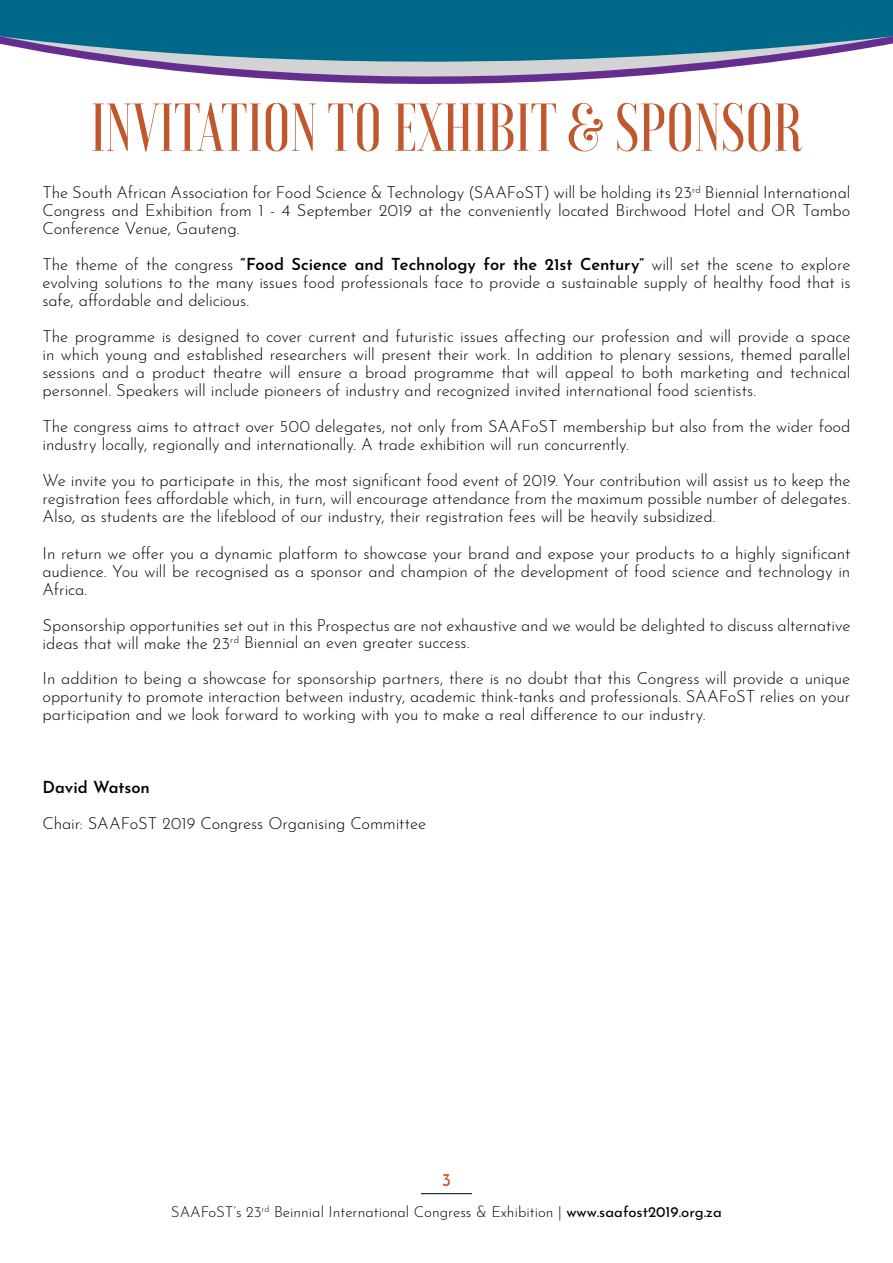
<style>
.page{position:relative;width:893px;height:1263px;background:#fff}
.page>*{position:absolute;margin:0;border:0;box-sizing:border-box;transform-origin:0 0}
.t1{font:500 67.5px "Voga";color:#c1572d}
.t2{font:18px "Josefin Sans";color:#c1572d}
.t3{font:300 16.5px/18px "Josefin Sans";letter-spacing:-.005em;color:#000;text-align:justify}
.t4{font:600 16.5px "Josefin Sans";color:#000}
.t5{font:300 15px "Josefin Sans";color:#000}
.s1{font-weight:600}
.s2{font-weight:400}
</style>
<div class="page">
<hr style="left:421px;top:1193px;width:51px;height:1px;background:#000">
<svg style="left:0;top:0;width:893px;height:84px;fill:#006889"></svg>
<h1 class="t1" style="left:91px;top:89px;width:713px">INVITATION TO EXHIBIT &amp; SPONSOR</h1>
<p class="t3" style="left:43px;top:182px;width:809px">The South African Association for Food Science &amp; Technology (SAAFoST) will be holding its 23<sup>rd</sup> Biennial International Congress and Exhibition from 1 - 4 September 2019 at the conveniently located Birchwood Hotel and OR Tambo Conference Venue, Gauteng.</p>
<p class="t3" style="left:43px;top:254px;width:809px">The theme of the congress <span class="s1">“Food Science and Technology for the 21st Century”</span> will set the scene to explore evolving solutions to the many issues food professionals face to provide a sustainable supply of healthy food that is safe, affordable and delicious.</p>
<p class="t3" style="left:43px;top:326px;width:809px">The programme is designed to cover current and futuristic issues affecting our profession and will provide a space in which young and established researchers will present their work. In addition to plenary sessions, themed parallel sessions and a product theatre will ensure a broad programme that will appeal to both marketing and technical personnel. Speakers will include pioneers of industry and recognized invited international food scientists.</p>
<p class="t3" style="left:43px;top:416px;width:809px">The congress aims to attract over 500 delegates, not only from SAAFoST membership but also from the wider food industry locally, regionally and internationally. A trade exhibition will run concurrently.</p>
<p class="t3" style="left:43px;top:470px;width:809px">We invite you to participate in this, the most significant food event of 2019. Your contribution will assist us to keep the registration fees affordable which, in turn, will encourage attendance from the maximum possible number of delegates.<br>Also, as students are the lifeblood of our industry, their registration fees will be heavily subsidized.</p>
<p class="t3" style="left:43px;top:542px;width:809px">In return we offer you a dynamic platform to showcase your brand and expose your products to a highly significant audience. You will be recognised as a sponsor and champion of the development of food science and technology in Africa.</p>
<p class="t3" style="left:43px;top:614px;width:809px">Sponsorship opportunities set out in this Prospectus are not exhaustive and we would be delighted to discuss alternative ideas that will make the 23<sup>rd</sup> Biennial an even greater success.</p>
<p class="t3" style="left:43px;top:668px;width:809px">In addition to being a showcase for sponsorship partners, there is no doubt that this Congress will provide a unique opportunity to promote interaction between industry, academic think-tanks and professionals. SAAFoST relies on your participation and we look forward to working with you to make a real difference to our industry.</p>
<p class="t4" style="left:43px;top:773px;width:109px">David Watson</p>
<p class="t3" style="left:43px;top:812px;width:385px">Chair: SAAFoST 2019 Congress Organising Committee</p>
<p class="t2" style="left:442px;top:1164px;width:11px">3</p>
<p class="t5" style="left:171px;top:1200px;width:552px">SAAFoST’s 23<sup>rd</sup> Beinnial International Congress &amp; Exhibition | <span class="s2">www.saafost2019.org.za</span></p>
</div>
